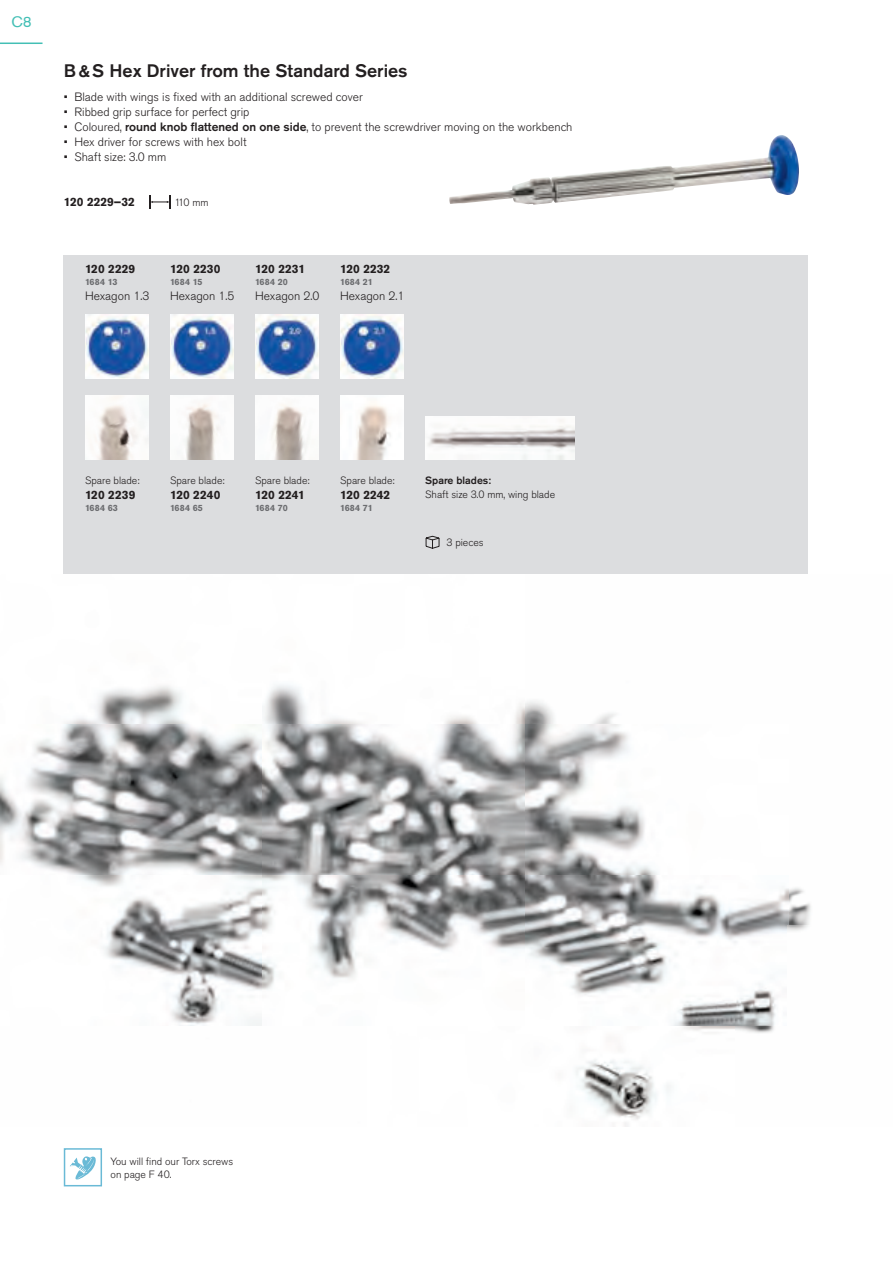
<style>
.page{position:relative;width:893px;height:1263px;background:#fff}
.page>*{position:absolute;margin:0;border:0;box-sizing:border-box;transform-origin:0 0}
.t1{font:500 18px "Akzidenz Grotesk Pro";color:#231f20}
.t2{font:15px "Akzidenz Grotesk Pro";color:#43bfb5}
.t3{font:300 12px "Akzidenz Grotesk Pro";color:#231f20}
.t4{font:700 12px "Akzidenz Grotesk Pro";color:#231f20}
.t5{font:300 10.5px/13.5px "Akzidenz Grotesk Pro";color:#231f20}
.t6{font:500 10.5px "Akzidenz Grotesk Pro";color:#231f20}
.t7{font:700 9px "Akzidenz Grotesk Pro";letter-spacing:.01em;color:#6c6d70}
.s1{font-weight:500}
</style>
<div class="page">
<img style="left:0;top:684px;width:811px;height:443px">
<hr style="left:0;top:43px;width:43px;height:1px;background:#43bfb5">
<img style="left:449px;top:135px;width:350px;height:70px">
<div style="left:64px;top:255px;width:744px;height:319px;background:#dcdddf"></div>
<img style="left:85px;top:315px;width:64px;height:63px">
<img style="left:170px;top:315px;width:64px;height:63px">
<img style="left:255px;top:315px;width:64px;height:63px">
<img style="left:340px;top:315px;width:64px;height:63px">
<img style="left:85px;top:395px;width:64px;height:64px">
<img style="left:170px;top:395px;width:64px;height:64px">
<img style="left:255px;top:395px;width:64px;height:64px">
<img style="left:340px;top:395px;width:64px;height:64px">
<img style="left:425px;top:417px;width:149px;height:42px">
<div style="left:64px;top:1148px;width:38px;height:38px;border:2px solid #6abad6"></div>
<svg style="left:70px;top:1156px;width:26px;height:24px"></svg>
<svg style="left:149px;top:195px;width:22px;height:14px"></svg>
<svg style="left:425px;top:536px;width:15px;height:13px"></svg>
<p class="t2" style="left:11px;top:12px;width:21px">C8</p>
<h1 class="t1" style="left:64px;top:59px;width:345px">B &amp; S Hex Driver from the Standard Series</h1>
<p class="t3" style="left:64px;top:89px;width:301px">• Blade with wings is fixed with an additional screwed cover</p>
<p class="t3" style="left:64px;top:104px;width:187px">• Ribbed grip surface for perfect grip</p>
<p class="t3" style="left:64px;top:119px;width:510px">• Coloured, <span class="s1">round knob flattened on one side</span>, to prevent the screwdriver moving on the workbench</p>
<p class="t3" style="left:64px;top:134px;width:184px">• Hex driver for screws with hex bolt</p>
<p class="t3" style="left:64px;top:149px;width:104px">• Shaft size: 3.0 mm</p>
<p class="t5" style="left:174px;top:195px;width:36px">110 mm</p>
<p class="t4" style="left:64px;top:194px;width:73px">120 2229–32</p>
<p class="t4" style="left:85px;top:261px;width:52px">120 2229</p>
<p class="t7" style="left:85px;top:276px;width:34px">1684 13</p>
<p class="t3" style="left:85px;top:288px;width:66px">Hexagon 1.3</p>
<p class="t4" style="left:170px;top:261px;width:52px">120 2230</p>
<p class="t7" style="left:170px;top:276px;width:34px">1684 15</p>
<p class="t3" style="left:170px;top:288px;width:66px">Hexagon 1.5</p>
<p class="t4" style="left:255px;top:261px;width:52px">120 2231</p>
<p class="t7" style="left:255px;top:276px;width:34px">1684 20</p>
<p class="t3" style="left:255px;top:288px;width:66px">Hexagon 2.0</p>
<p class="t4" style="left:340px;top:261px;width:52px">120 2232</p>
<p class="t7" style="left:340px;top:276px;width:34px">1684 21</p>
<p class="t3" style="left:340px;top:288px;width:66px">Hexagon 2.1</p>
<p class="t5" style="left:85px;top:474px;width:56px">Spare blade:</p>
<p class="t4" style="left:85px;top:487px;width:52px">120 2239</p>
<p class="t7" style="left:85px;top:502px;width:34px">1684 63</p>
<p class="t5" style="left:170px;top:474px;width:56px">Spare blade:</p>
<p class="t4" style="left:170px;top:487px;width:52px">120 2240</p>
<p class="t7" style="left:170px;top:502px;width:34px">1684 65</p>
<p class="t5" style="left:255px;top:474px;width:56px">Spare blade:</p>
<p class="t4" style="left:255px;top:487px;width:51px">120 2241</p>
<p class="t7" style="left:255px;top:502px;width:34px">1684 70</p>
<p class="t5" style="left:340px;top:474px;width:56px">Spare blade:</p>
<p class="t4" style="left:340px;top:487px;width:52px">120 2242</p>
<p class="t7" style="left:340px;top:502px;width:34px">1684 71</p>
<p class="t6" style="left:425px;top:474px;width:67px">Spare blades:</p>
<p class="t5" style="left:425px;top:487px;width:131px">Shaft size 3.0 mm, wing blade</p>
<p class="t5" style="left:446px;top:536px;width:39px">3 pieces</p>
<p class="t5" style="left:111px;top:1154px;width:124px">You will find our Torx screws on page F 40.</p>
</div>
